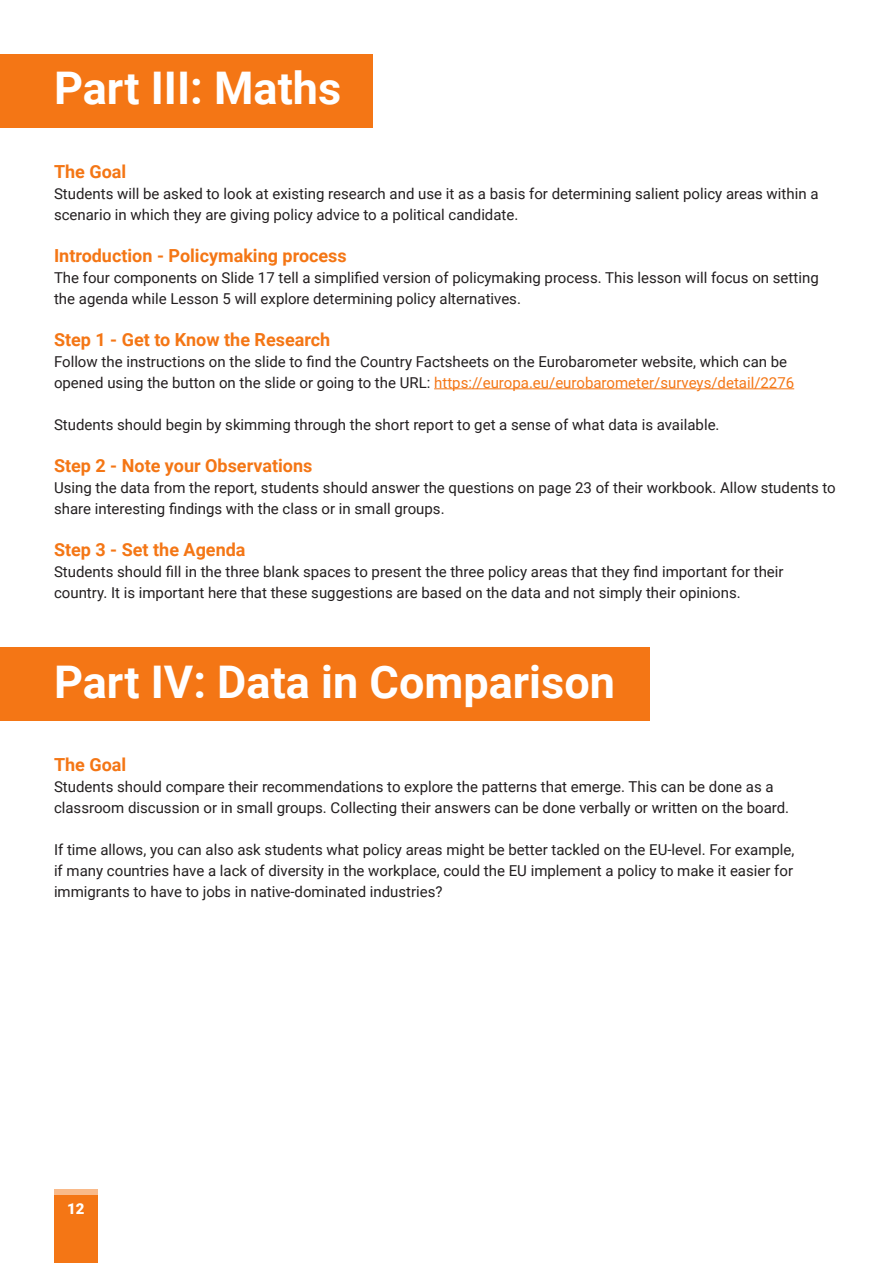
<style>
.page{position:relative;width:893px;height:1263px;background:#fff}
.page>*{position:absolute;margin:0;border:0;box-sizing:border-box;transform-origin:0 0}
.Heading_2_-_White{font:700 45px "Roboto";color:#fff}
.Heading_3_-_Orange{font:700 18px "Roboto";color:#f47615}
.Heading_3_-_Yellow{font:15px/21px "Roboto";color:#231f20}
.t1{font:900 15px "Roboto";color:#fff}
.s1{color:#f47615}
</style>
<div class="page">
<div style="left:54px;top:1195px;width:44px;height:68px;background:#f47615"></div>
<div style="left:54px;top:1189px;width:44px;height:6px;background:#f9ba8a"></div>
<div style="left:0;top:647px;width:650px;height:74px;background:#f47615"></div>
<div style="left:0;top:54px;width:373px;height:74px;background:#f47615"></div>
<hr style="left:434px;top:388px;width:360px;height:1px;background:#f47615">
<p class="Heading_2_-_White" style="left:54px;top:57px;width:289px">Part III: Maths</p>
<p class="Heading_3_-_Orange" style="left:54px;top:159px;width:74px">The Goal</p>
<p class="Heading_3_-_Yellow" style="left:54px;top:182px;width:766px">Students will be asked to look at existing research and use it as a basis for determining salient policy areas within a scenario in which they are giving policy advice to a political candidate.</p>
<p class="Heading_3_-_Orange" style="left:54px;top:243px;width:294px">Introduction - Policymaking process</p>
<p class="Heading_3_-_Yellow" style="left:54px;top:266px;width:766px">The four components on Slide 17 tell a simplified version of policymaking process. This lesson will focus on setting the agenda while Lesson 5 will explore determining policy alternatives.</p>
<p class="Heading_3_-_Orange" style="left:54px;top:327px;width:278px">Step 1 - Get to Know the Research</p>
<p class="Heading_3_-_Yellow" style="left:54px;top:350px;width:742px">Follow the instructions on the slide to find the Country Factsheets on the Eurobarometer website, which can be opened using the button on the slide or going to the URL: <span class="s1">https://europa.eu/eurobarometer/surveys/detail/2276</span></p>
<p class="Heading_3_-_Yellow" style="left:54px;top:413px;width:667px">Students should begin by skimming through the short report to get a sense of what data is available.</p>
<p class="Heading_3_-_Orange" style="left:54px;top:453px;width:260px">Step 2 - Note your Observations</p>
<p class="Heading_3_-_Yellow" style="left:54px;top:476px;width:783px">Using the data from the report, students should answer the questions on page 23 of their workbook. Allow students to share interesting findings with the class or in small groups.</p>
<p class="Heading_3_-_Orange" style="left:54px;top:537px;width:193px">Step 3 - Set the Agenda</p>
<p class="Heading_3_-_Yellow" style="left:54px;top:560px;width:731px">Students should fill in the three blank spaces to present the three policy areas that they find important for their country. It is important here that these suggestions are based on the data and not simply their opinions.</p>
<p class="Heading_2_-_White" style="left:54px;top:650px;width:562px">Part IV: Data in Comparison</p>
<p class="Heading_3_-_Orange" style="left:54px;top:752px;width:74px">The Goal</p>
<p class="Heading_3_-_Yellow" style="left:54px;top:776px;width:737px">Students should compare their recommendations to explore the patterns that emerge. This can be done as a classroom discussion or in small groups. Collecting their answers can be done verbally or written on the board.</p>
<p class="Heading_3_-_Yellow" style="left:54px;top:839px;width:742px;text-align:justify">If time allows, you can also ask students what policy areas might be better tackled on the EU-level. For example, if many countries have a lack of diversity in the workplace, could the EU implement a policy to make it easier for immigrants to have to jobs in native-dominated industries?</p>
<p class="t1" style="left:67px;top:1198px;width:19px">12</p>
</div>
